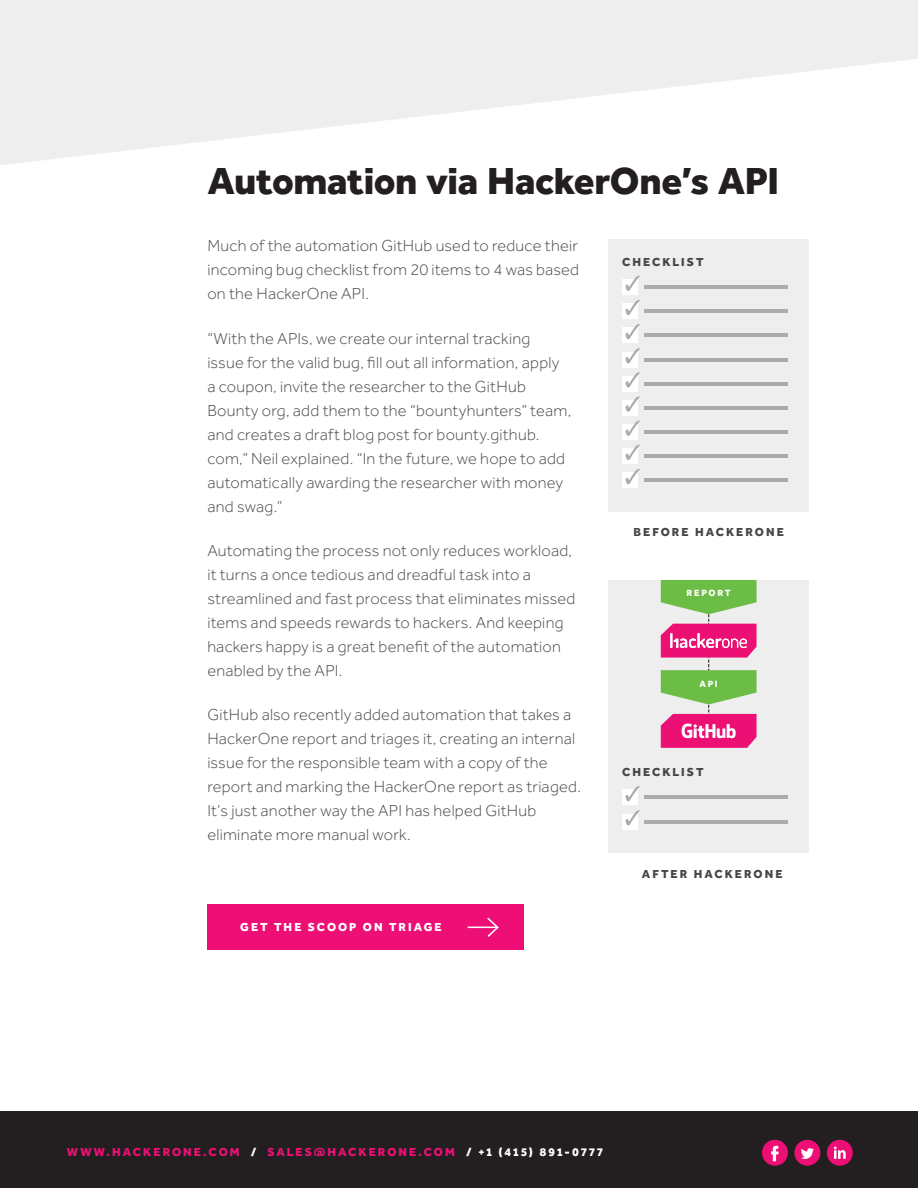
<style>
.page{position:relative;width:918px;height:1188px;background:#fff}
.page>*{position:absolute;margin:0;border:0;box-sizing:border-box;transform-origin:0 0}
.t1{font:800 39px "Effra";letter-spacing:-.01em;color:#231f20}
.Paragraph{font:300 16.5px/24px "Effra";letter-spacing:.015em;color:#494649}
.t2{font:800 12px "Effra";letter-spacing:.165em;color:#ed0f75}
.t3{font:800 12px "Effra";letter-spacing:.17em;color:#494649}
.t4{font:800 12px "Effra";letter-spacing:.165em;color:#fff}
.t5{font:800 9.3px "Effra";letter-spacing:.175em;color:#fff}
.s1{color:#fff}
</style>
<div class="page">
<div style="left:0;top:1111px;width:918px;height:77px;background:#231f20"></div>
<div style="left:762px;top:1140px;width:26px;height:26px;background:#ed0f75;border-radius:50%"></div>
<svg style="left:771px;top:1146px;width:8px;height:15px"></svg>
<div style="left:794px;top:1140px;width:26px;height:26px;background:#ed0f75;border-radius:50%"></div>
<svg style="left:801px;top:1148px;width:13px;height:11px"></svg>
<div style="left:827px;top:1140px;width:26px;height:26px;background:#ed0f75;border-radius:50%"></div>
<svg style="left:834px;top:1147px;width:12px;height:12px"></svg>
<svg style="left:0;top:0;width:918px;height:165px;fill:#eee"></svg>
<div style="left:207px;top:904px;width:317px;height:46px;background:#ed0f75"></div>
<hr style="left:468px;top:927px;width:30px;height:1px;background:#fff">
<svg style="left:486px;top:917px;width:13px;height:20px"></svg>
<svg style="left:707px;top:511px;width:14px;height:1px"></svg>
<div style="left:608px;top:239px;width:201px;height:272px;background:#eee"></div>
<div style="left:622px;top:279px;width:15px;height:16px;background:#fff"></div>
<div style="left:622px;top:304px;width:15px;height:15px;background:#fff"></div>
<div style="left:622px;top:328px;width:15px;height:15px;background:#fff"></div>
<div style="left:622px;top:352px;width:15px;height:15px;background:#fff"></div>
<div style="left:622px;top:376px;width:15px;height:15px;background:#fff"></div>
<div style="left:622px;top:400px;width:15px;height:15px;background:#fff"></div>
<div style="left:622px;top:424px;width:15px;height:16px;background:#fff"></div>
<div style="left:622px;top:449px;width:15px;height:15px;background:#fff"></div>
<div style="left:622px;top:473px;width:15px;height:15px;background:#fff"></div>
<hr style="left:644px;top:285px;width:143px;height:4px;background:#ababab">
<hr style="left:644px;top:309px;width:143px;height:4px;background:#ababab">
<hr style="left:644px;top:334px;width:143px;height:3px;background:#ababab">
<hr style="left:644px;top:358px;width:143px;height:3px;background:#ababab">
<hr style="left:644px;top:382px;width:143px;height:3px;background:#ababab">
<hr style="left:644px;top:406px;width:143px;height:4px;background:#ababab">
<hr style="left:644px;top:430px;width:143px;height:4px;background:#ababab">
<hr style="left:644px;top:454px;width:143px;height:4px;background:#ababab">
<hr style="left:644px;top:478px;width:143px;height:4px;background:#ababab">
<svg style="left:625px;top:276px;width:15px;height:15px"></svg>
<svg style="left:625px;top:300px;width:15px;height:15px"></svg>
<svg style="left:625px;top:324px;width:15px;height:15px"></svg>
<svg style="left:625px;top:348px;width:15px;height:15px"></svg>
<svg style="left:625px;top:372px;width:15px;height:16px"></svg>
<svg style="left:625px;top:396px;width:15px;height:16px"></svg>
<svg style="left:625px;top:421px;width:15px;height:15px"></svg>
<svg style="left:625px;top:445px;width:15px;height:15px"></svg>
<svg style="left:625px;top:469px;width:15px;height:15px"></svg>
<div style="left:608px;top:580px;width:201px;height:273px;background:#eee"></div>
<div style="left:622px;top:790px;width:15px;height:15px;background:#fff"></div>
<div style="left:622px;top:814px;width:15px;height:15px;background:#fff"></div>
<hr style="left:644px;top:796px;width:143px;height:3px;background:#ababab">
<hr style="left:644px;top:820px;width:143px;height:3px;background:#ababab">
<svg style="left:625px;top:786px;width:15px;height:15px"></svg>
<svg style="left:625px;top:810px;width:15px;height:15px"></svg>
<svg style="left:661px;top:580px;width:96px;height:168px"></svg>
<h2 class="t1" style="left:207px;top:156px;width:573px">Automation via HackerOne’s API</h2>
<p class="Paragraph" style="left:207px;top:234px;width:373px;text-align:justify">Much of the automation GitHub used to reduce their incoming bug checklist from 20 items to 4 was based on the HackerOne API.</p>
<p class="Paragraph" style="left:207px;top:326px;width:365px">“With the APIs, we create our internal tracking<br>issue for the valid bug, fill out all information, apply a coupon, invite the researcher to the GitHub Bounty org, add them to the “bountyhunters” team, and creates a draft blog post for bounty.github. com,” Neil explained. “In the future, we hope to add automatically awarding the researcher with money and swag.”</p>
<p class="Paragraph" style="left:207px;top:538px;width:370px">Automating the process not only reduces workload, it turns a once tedious and dreadful task into a streamlined and fast process that eliminates missed items and speeds rewards to hackers. And keeping hackers happy is a great benefit of the automation enabled by the API.</p>
<p class="Paragraph" style="left:207px;top:703px;width:375px">GitHub also recently added automation that takes a HackerOne report and triages it, creating an internal issue for the responsible team with a copy of the report and marking the HackerOne report as triaged.<br>It’s just another way the API has helped GitHub eliminate more manual work.</p>
<h4 class="t4" style="left:240px;top:920px;width:203px">GET THE SCOOP ON TRIAGE</h4>
<h4 class="t3" style="left:622px;top:254px;width:83px">CHECKLIST</h4>
<h4 class="t3" style="left:633px;top:524px;width:152px">BEFORE HACKERONE</h4>
<h4 class="t5" style="left:687px;top:587px;width:46px">REPORT</h4>
<h4 class="t5" style="left:700px;top:678px;width:20px">API</h4>
<h4 class="t3" style="left:622px;top:765px;width:83px">CHECKLIST</h4>
<h4 class="t3" style="left:642px;top:866px;width:142px">AFTER HACKERONE</h4>
<h4 class="t2" style="left:67px;top:1145px;width:538px">WWW.HACKERONE.COM <span class="s1">/</span> SALES@HACKERONE.COM <span class="s1">/ +1 (415) 891-0777</span></h4>
</div>
